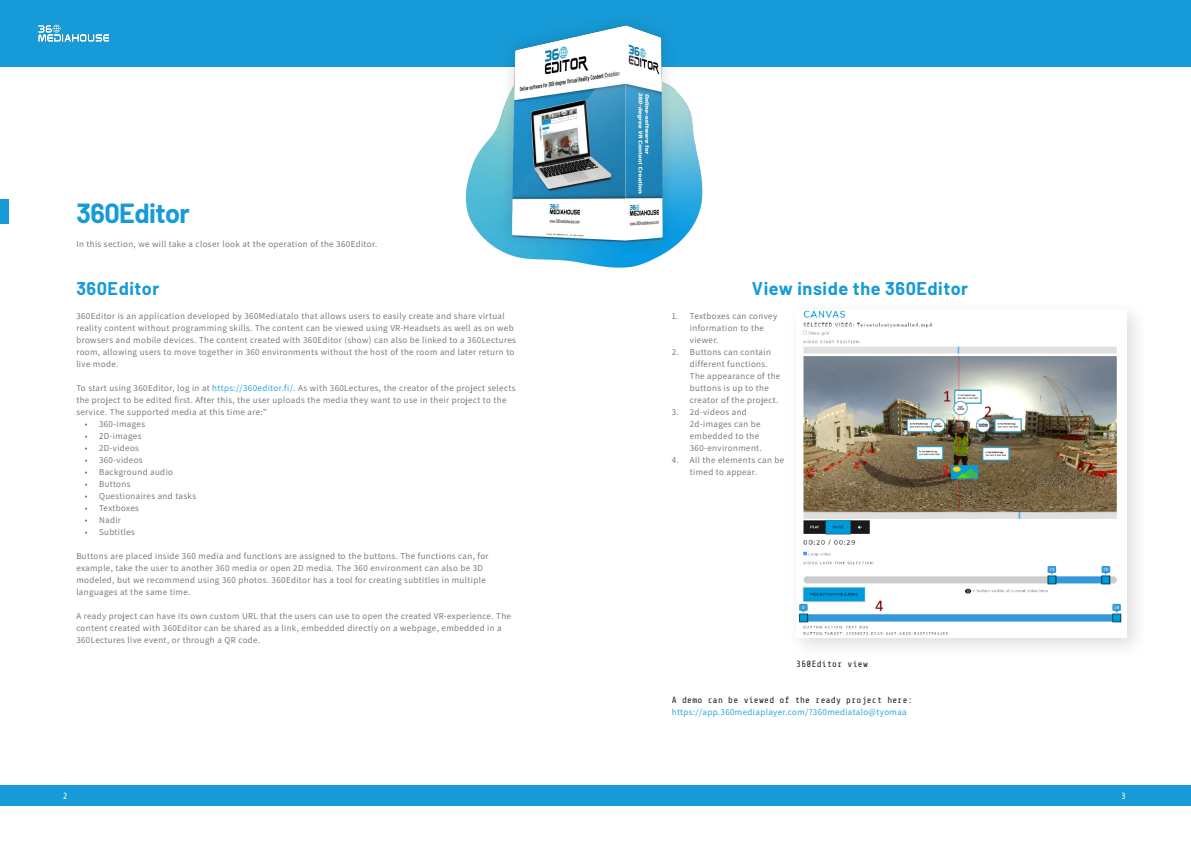
<style>
.page{position:relative;width:1191px;height:842px;background:#fff}
.page>*{position:absolute;margin:0;border:0;box-sizing:border-box;transform-origin:0 0}
.Heading_27_pt{font:700 27px "Barlow";letter-spacing:-.02em;color:#169bd8}
.Heading_18_pt{font:700 18px "Barlow";letter-spacing:.03em;color:#169bd8}
.Body_9_pt{font:200 9px/12px "Assistant";letter-spacing:.04em;color:#6c6d70}
.Heading_9_pt_variant{font:9px "Share Tech Mono";letter-spacing:.03em;color:#231f20}
.Body_9_pt-2{font:200 9px "Assistant";letter-spacing:.04em;color:#169bd8}
.t1{font:9px "Share Tech Mono";color:#fff}
.s1{color:#169bd8}
</style>
<div class="page">
<div style="left:0;top:785px;width:1191px;height:21px;background:#169bd8"></div>
<div style="left:0;top:0;width:1191px;height:67px;background:#169bd8"></div>
<img style="left:38px;top:24px;width:72px;height:18px">
<img style="left:465px;top:23px;width:238px;height:245px">
<div style="left:0;top:199px;width:9px;height:24px;background:#169bd8"></div>
<div style="left:786px;top:299px;width:362px;height:360px;background:#231f20;opacity:.15"></div>
<img style="left:796px;top:309px;width:330px;height:329px">
<p class="Heading_27_pt" style="left:76px;top:193px;width:115px">360Editor</p>
<p class="Body_9_pt" style="left:76px;top:238px;width:302px">In this section, we will take a closer look at the operation of the 360Editor.</p>
<p class="Heading_18_pt" style="left:76px;top:275px;width:84px">360Editor</p>
<p class="Body_9_pt" style="left:76px;top:310px;width:441px">360Editor is an application developed by 360Mediatalo that allows users to easily create and share virtual reality content without programming skills. The content can be viewed using VR-Headsets as well as on web browsers and mobile devices. The content created with 360Editor (show) can also be linked to a 360Lectures room, allowing users to move together in 360 environments without the host of the room and later return to live mode.</p>
<p class="Body_9_pt" style="left:76px;top:382px;width:441px">To start using 360Editor, log in at <span class="s1">https://360editor.fi/</span>. As with 360Lectures, the creator of the project selects the project to be edited first. After this, the user uploads the media they want to use in their project to the service. The supported media at this time are:"</p>
<p class="Body_9_pt" style="left:85px;top:418px;width:62px">• 360-images</p>
<p class="Body_9_pt" style="left:85px;top:430px;width:58px">• 2D-images</p>
<p class="Body_9_pt" style="left:85px;top:442px;width:56px">• 2D-videos</p>
<p class="Body_9_pt" style="left:85px;top:454px;width:59px">• 360-videos</p>
<p class="Body_9_pt" style="left:85px;top:466px;width:90px">• Background audio</p>
<p class="Body_9_pt" style="left:85px;top:478px;width:47px">• Buttons</p>
<p class="Body_9_pt" style="left:85px;top:490px;width:113px">• Questionaires and tasks</p>
<p class="Body_9_pt" style="left:85px;top:502px;width:56px">• Textboxes</p>
<p class="Body_9_pt" style="left:85px;top:514px;width:38px">• Nadir</p>
<p class="Body_9_pt" style="left:85px;top:526px;width:52px">• Subtitles</p>
<p class="Body_9_pt" style="left:76px;top:550px;width:414px">Buttons are placed inside 360 media and functions are assigned to the buttons. The functions can, for example, take the user to another 360 media or open 2D media. The 360 environment can also be 3D modeled, but we recommend using 360 photos. 360Editor has a tool for creating subtitles in multiple languages at the same time.</p>
<p class="Body_9_pt" style="left:76px;top:610px;width:436px">A ready project can have its own custom URL that the users can use to open the created VR-experience. The content created with 360Editor can be shared as a link, embedded directly on a webpage, embedded in a<br>360Lectures live event, or through a QR code.</p>
<p class="Heading_18_pt" style="left:752px;top:275px;width:218px">View inside the 360Editor</p>
<p class="Body_9_pt" style="left:690px;top:310px;width:89px;text-indent:-18px">1. Textboxes can convey information to the viewer.</p>
<p class="Body_9_pt" style="left:690px;top:346px;width:92px;text-indent:-18px">2. Buttons can contain different functions.<br>The appearance of the buttons is up to the creator of the project.</p>
<p class="Body_9_pt" style="left:690px;top:406px;width:74px;text-indent:-18px">3. 2d-videos and<br>2d-images can be embedded to the<br>360-environment.</p>
<p class="Body_9_pt" style="left:690px;top:454px;width:96px;text-indent:-18px">4. All the elements can be timed to appear.</p>
<p class="Heading_9_pt_variant" style="left:796px;top:659px;width:73px">360Editor view</p>
<p class="Heading_9_pt_variant" style="left:672px;top:695px;width:242px">A demo can be viewed of the ready project here:</p>
<p class="Body_9_pt-2" style="left:672px;top:706px;width:236px">https://app.360mediaplayer.com/?360mediatalo@tyomaa</p>
<p class="t1" style="left:63px;top:791px;width:6px">2</p>
<p class="t1" style="left:1121px;top:791px;width:6px">3</p>
</div>
